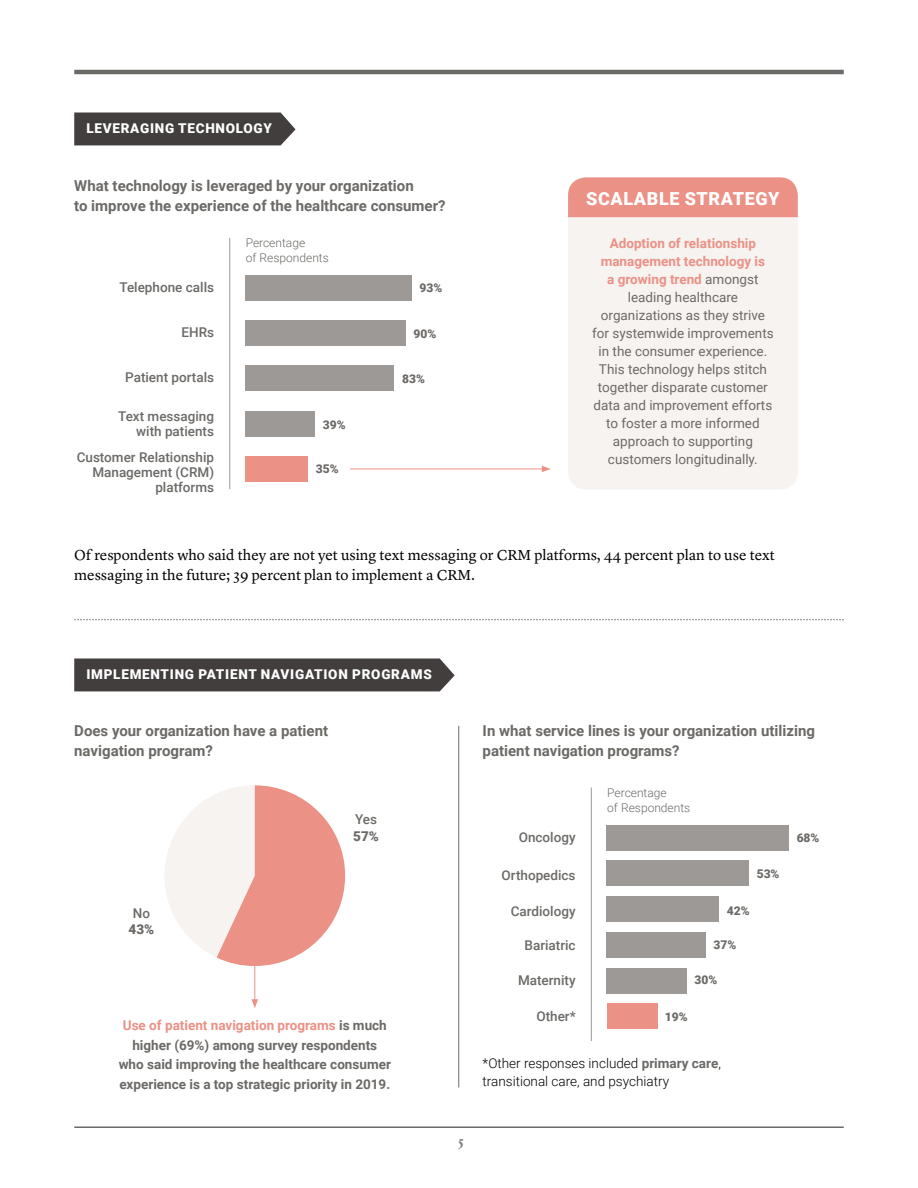
<style>
.page{position:relative;width:918px;height:1188px;background:#fff}
.page>*{position:absolute;margin:0;border:0;box-sizing:border-box;transform-origin:0 0}
.t1{font:900 18px "Roboto";letter-spacing:.035em;color:#fff}
.t2{font:700 15px/19.5px "Roboto";color:#6c6a67}
.t3{font:15px/19.5px "Lyon Text";color:#000}
.t4{font:13.5px/18px "Roboto";color:#6c6a67;text-align:center}
.t5{font:500 13.5px/15px "Roboto";color:#6c6a67;text-align:right}
.t6{font:700 13.5px/19.5px "Roboto";color:#6c6a67;text-align:center}
.t7{font:300 13.5px/18px "Roboto";color:#000}
.t8{font:900 13.5px "Roboto";letter-spacing:.055em;color:#fff}
.t9{font:900 13.5px "Roboto";color:#6c6a67}
.t10{font:700 13.5px "Lyon Display";color:#888582}
.t11{font:300 12px/15px "Roboto";color:#6c6a67}
.t12{font:900 12px "Roboto";color:#6c6a67}
.s1{font-weight:700;color:#eb9186}
.s2{color:#eb9186}
.s3{font-weight:700;color:#6c6a67}
</style>
<div class="page">
<hr style="left:74px;top:70px;width:770px;height:4px;background:#6c6a67">
<hr style="left:74px;top:1126px;width:770px;height:2px;background:#6c6a67">
<hr style="left:230px;top:238px;width:1px;height:251px;background:#9c9997">
<div style="left:245px;top:275px;width:167px;height:25px;background:#9c9997"></div>
<div style="left:245px;top:320px;width:161px;height:26px;background:#9c9997"></div>
<div style="left:245px;top:365px;width:149px;height:26px;background:#9c9997"></div>
<div style="left:245px;top:411px;width:70px;height:26px;background:#9c9997"></div>
<div style="left:245px;top:456px;width:63px;height:26px;background:#eb9186"></div>
<hr style="left:350px;top:469px;width:194px;height:1px;background:#eb9186">
<svg style="left:542px;top:466px;width:9px;height:6px"></svg>
<svg style="left:74px;top:619px;width:770px;height:1px"></svg>
<svg style="left:74px;top:112px;width:222px;height:33px;background:#4a4746"></svg>
<hr style="left:459px;top:726px;width:1px;height:361px;background:#6c6a67">
<div style="left:74px;top:658px;width:381px;height:33px;background:#413e3d"></div>
<svg style="left:165px;top:785px;width:180px;height:181px"></svg>
<hr style="left:255px;top:958px;width:1px;height:44px;background:#eb9186">
<svg style="left:252px;top:999px;width:6px;height:9px"></svg>
<hr style="left:591px;top:788px;width:1px;height:253px;background:#9c9997">
<div style="left:607px;top:825px;width:182px;height:25px;background:#9c9997"></div>
<div style="left:607px;top:968px;width:80px;height:25px;background:#9c9997"></div>
<div style="left:607px;top:860px;width:142px;height:26px;background:#9c9997"></div>
<div style="left:607px;top:896px;width:112px;height:26px;background:#9c9997"></div>
<div style="left:607px;top:932px;width:99px;height:26px;background:#9c9997"></div>
<div style="left:607px;top:1003px;width:51px;height:26px;background:#eb9186"></div>
<div style="left:568px;top:177px;width:230px;height:313px;background:#f7f3f1;border-radius:18px"></div>
<div style="left:568px;top:177px;width:230px;height:40px;background:#eb9186"></div>
<p class="t8" style="left:86px;top:119px;width:187px">LEVERAGING TECHNOLOGY</p>
<p class="t2" style="left:74px;top:176px;width:373px">What technology is leveraged by your organization<br>to improve the experience of the healthcare consumer?</p>
<p class="t5" style="left:119px;top:279px;width:96px">Telephone calls</p>
<p class="t5" style="left:181px;top:324px;width:34px">EHRs</p>
<p class="t5" style="left:125px;top:369px;width:90px">Patient portals</p>
<p class="t5" style="left:118px;top:408px;width:97px">Text messaging with patients</p>
<p class="t5" style="left:77px;top:449px;width:139px">Customer Relationship<br>Management (CRM) platforms</p>
<p class="t11" style="left:246px;top:234px;width:85px">Percentage<br>of Respondents</p>
<p class="t12" style="left:323px;top:416px;width:24px">39%</p>
<p class="t12" style="left:316px;top:461px;width:24px">35%</p>
<p class="t12" style="left:420px;top:279px;width:24px">93%</p>
<p class="t12" style="left:414px;top:325px;width:24px">90%</p>
<p class="t12" style="left:402px;top:371px;width:24px">83%</p>
<h1 class="t1" style="left:586px;top:186px;width:195px">SCALABLE STRATEGY</h1>
<p class="t4" style="left:592px;top:233px;width:183px"><span class="s1">Adoption of relationship management technology is<br>a growing trend</span> amongst leading healthcare organizations as they strive for systemwide improvements in the consumer experience.<br>This technology helps stitch together disparate customer data and improvement efforts to foster a more informed approach to supporting customers longitudinally.</p>
<p class="t3" style="left:74px;top:544px;width:702px">Of respondents who said they are not yet using text messaging or CRM platforms, 44 percent plan to use text messaging in the future; 39 percent plan to implement a CRM.</p>
<p class="t8" style="left:86px;top:665px;width:347px">IMPLEMENTING PATIENT NAVIGATION PROGRAMS</p>
<p class="t2" style="left:74px;top:721px;width:255px">Does your organization have a patient navigation program?</p>
<p class="t5" style="left:355px;top:812px;width:24px">Yes</p>
<p class="t9" style="left:353px;top:827px;width:27px">57%</p>
<p class="t5" style="left:133px;top:905px;width:19px">No</p>
<p class="t9" style="left:129px;top:920px;width:27px">43%</p>
<p class="t6" style="left:119px;top:1015px;width:274px"><span class="s2">Use of patient navigation programs</span> is much higher (69%) among survey respondents who said improving the healthcare consumer experience is a top strategic priority in 2019.</p>
<p class="t2" style="left:483px;top:720px;width:334px">In what service lines is your organization utilizing patient navigation programs?</p>
<p class="t5" style="left:519px;top:829px;width:58px">Oncology</p>
<p class="t5" style="left:502px;top:867px;width:75px">Orthopedics</p>
<p class="t5" style="left:511px;top:903px;width:66px">Cardiology</p>
<p class="t5" style="left:525px;top:937px;width:53px">Bariatric</p>
<p class="t5" style="left:518px;top:972px;width:59px">Maternity</p>
<p class="t5" style="left:536px;top:1008px;width:41px">Other*</p>
<p class="t11" style="left:607px;top:784px;width:85px">Percentage<br>of Respondents</p>
<p class="t12" style="left:757px;top:865px;width:24px">53%</p>
<p class="t12" style="left:727px;top:902px;width:24px">42%</p>
<p class="t12" style="left:714px;top:937px;width:24px">37%</p>
<p class="t12" style="left:695px;top:972px;width:24px">30%</p>
<p class="t12" style="left:665px;top:1008px;width:24px">19%</p>
<p class="t7" style="left:483px;top:1054px;width:240px">*Other responses included <span class="s3">primary care</span>, transitional care, and psychiatry</p>
<p class="t12" style="left:797px;top:829px;width:24px">68%</p>
<p class="t10" style="left:458px;top:1131px;width:7px">5</p>
</div>
